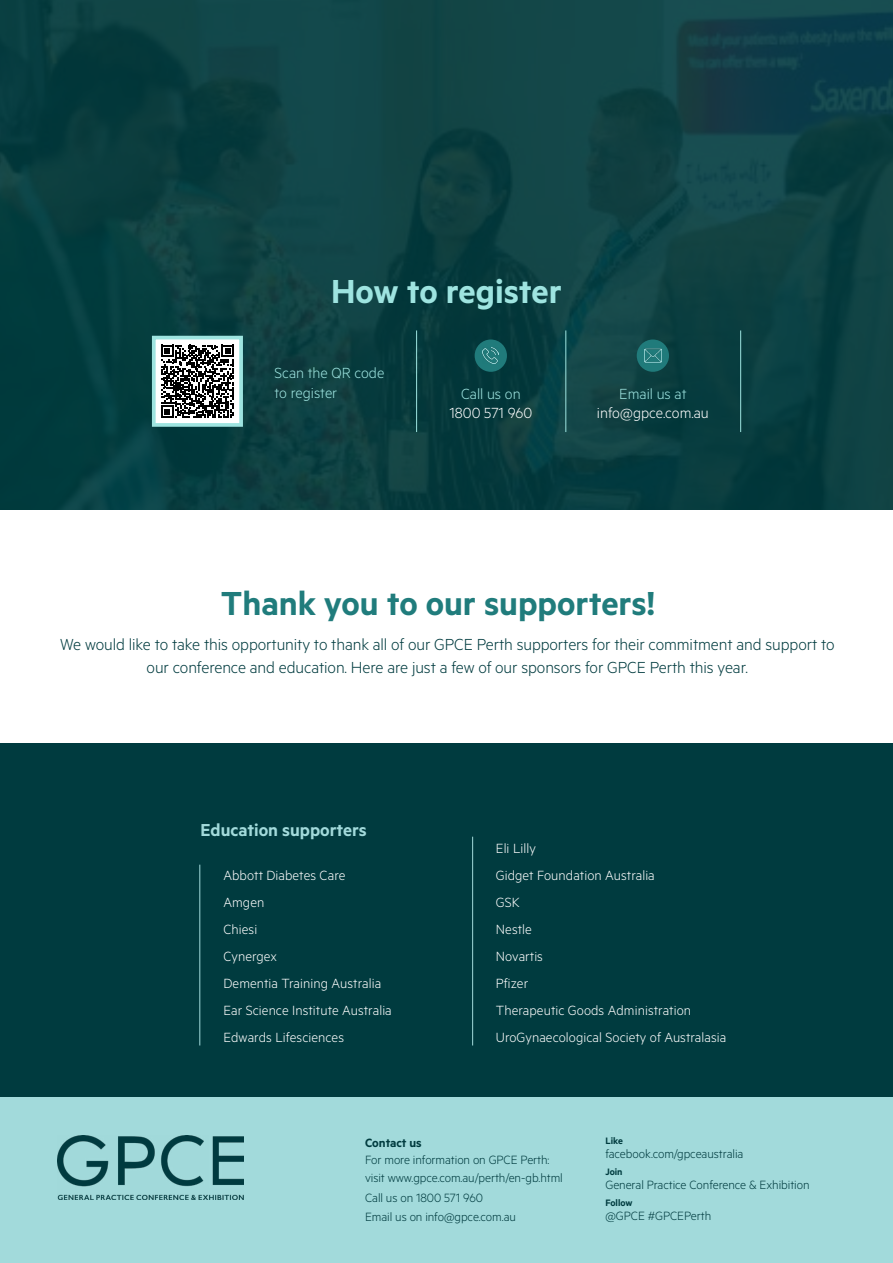
<style>
.page{position:relative;width:893px;height:1263px;background:#fff}
.page>*{position:absolute;margin:0;border:0;box-sizing:border-box;transform-origin:0 0}
.t1{font:600 37.5px "Metric";color:#207c7c}
.t2{font:600 37.5px "Metric";color:#9ee4e0}
.t3{font:600 19.5px "Metric";color:#a2dadb}
.t4{font:300 18px/22.5px "Metric";letter-spacing:-.005em;color:#003b3f;text-align:center}
.t5{font:300 16.5px/19.8px "Metric";color:#9ee4e0}
.t6{font:300 16.5px "Metric";color:#fff}
.t7{font:300 15px/27px "Metric";letter-spacing:.005em;color:#fff}
.t8{font:300 13.5px/18px "Metric";letter-spacing:-.005em;color:#003b3f}
.t9{font:600 13.5px "Metric";color:#003b3f}
.t10{font:600 10.5px "Metric";color:#003b3f}
</style>
<div class="page">
<img style="left:0;top:0;width:893px;height:510px">
<div style="left:0;top:736px;width:893px;height:392px;background:#003b3f"></div>
<div style="left:0;top:1097px;width:893px;height:166px;background:#a2dadb"></div>
<img style="left:57px;top:1136px;width:187px;height:63px">
<div style="left:0;top:511px;width:893px;height:231px;background:#fff"></div>
<hr style="left:416px;top:330px;width:1px;height:102px;background:#9ee4e0">
<hr style="left:565px;top:330px;width:1px;height:102px;background:#9ee4e0">
<hr style="left:740px;top:330px;width:1px;height:102px;background:#9ee4e0">
<div style="left:475px;top:339px;width:32px;height:33px;background:#207b7b;border-radius:50%"></div>
<img style="left:483px;top:348px;width:16px;height:16px">
<div style="left:637px;top:339px;width:32px;height:33px;background:#207b7b;border-radius:50%"></div>
<img style="left:644px;top:348px;width:18px;height:15px">
<div style="left:154px;top:338px;width:87px;height:87px;background:#fff"></div>
<svg style="left:161px;top:345px;width:73px;height:73px"></svg>
<div style="left:152px;top:336px;width:91px;height:91px;border:4px solid #9ee4e0"></div>
<hr style="left:199px;top:865px;width:1px;height:180px;background:#a2dadb">
<hr style="left:472px;top:837px;width:1px;height:208px;background:#a2dadb">
<h1 class="t2" style="left:331px;top:269px;width:232px">How to register</h1>
<p class="t5" style="left:275px;top:362px;width:111px">Scan the QR code to register</p>
<p class="t5" style="left:461px;top:383px;width:61px">Call us on</p>
<p class="t6" style="left:449px;top:404px;width:84px">1800 571 960</p>
<p class="t5" style="left:619px;top:383px;width:69px">Email us at</p>
<p class="t6" style="left:597px;top:404px;width:113px">info@gpce.com.au</p>
<h1 class="t1" style="left:221px;top:581px;width:436px">Thank you to our supporters!</h1>
<p class="t4" style="left:60px;top:632px;width:776px">We would like to take this opportunity to thank all of our GPCE Perth supporters for their commitment and support to our conference and education. Here are just a few of our sponsors for GPCE Perth this year.</p>
<h2 class="t3" style="left:201px;top:818px;width:168px">Education supporters</h2>
<p class="t7" style="left:223px;top:861px;width:170px">Abbott Diabetes Care<br>Amgen<br>Chiesi<br>Cynergex<br>Dementia Training Australia<br>Ear Science Institute Australia<br>Edwards Lifesciences</p>
<p class="t7" style="left:496px;top:834px;width:232px">Eli Lilly<br>Gidget Foundation Australia<br>GSK<br>Nestle<br>Novartis<br>Pfizer<br>Therapeutic Goods Administration<br>UroGynaecological Society of Australasia</p>
<p class="t9" style="left:365px;top:1135px;width:58px">Contact us</p>
<p class="t8" style="left:365px;top:1150px;width:199px">For more information on GPCE Perth: visit www.gpce.com.au/perth/en-gb.html</p>
<p class="t8" style="left:365px;top:1187px;width:152px;line-height:19.5px">Call us on 1800 571 960<br>Email us on info@gpce.com.au</p>
<p class="t10" style="left:605px;top:1134px;width:19px">Like</p>
<p class="t10" style="left:605px;top:1166px;width:19px">Join</p>
<p class="t10" style="left:605px;top:1196px;width:29px">Follow</p>
<p class="t8" style="left:605px;top:1144px;width:139px">facebook.com/gpceaustralia</p>
<p class="t8" style="left:605px;top:1175px;width:206px">General Practice Conference &amp; Exhibition</p>
<p class="t8" style="left:605px;top:1206px;width:107px">@GPCE #GPCEPerth</p>
</div>
